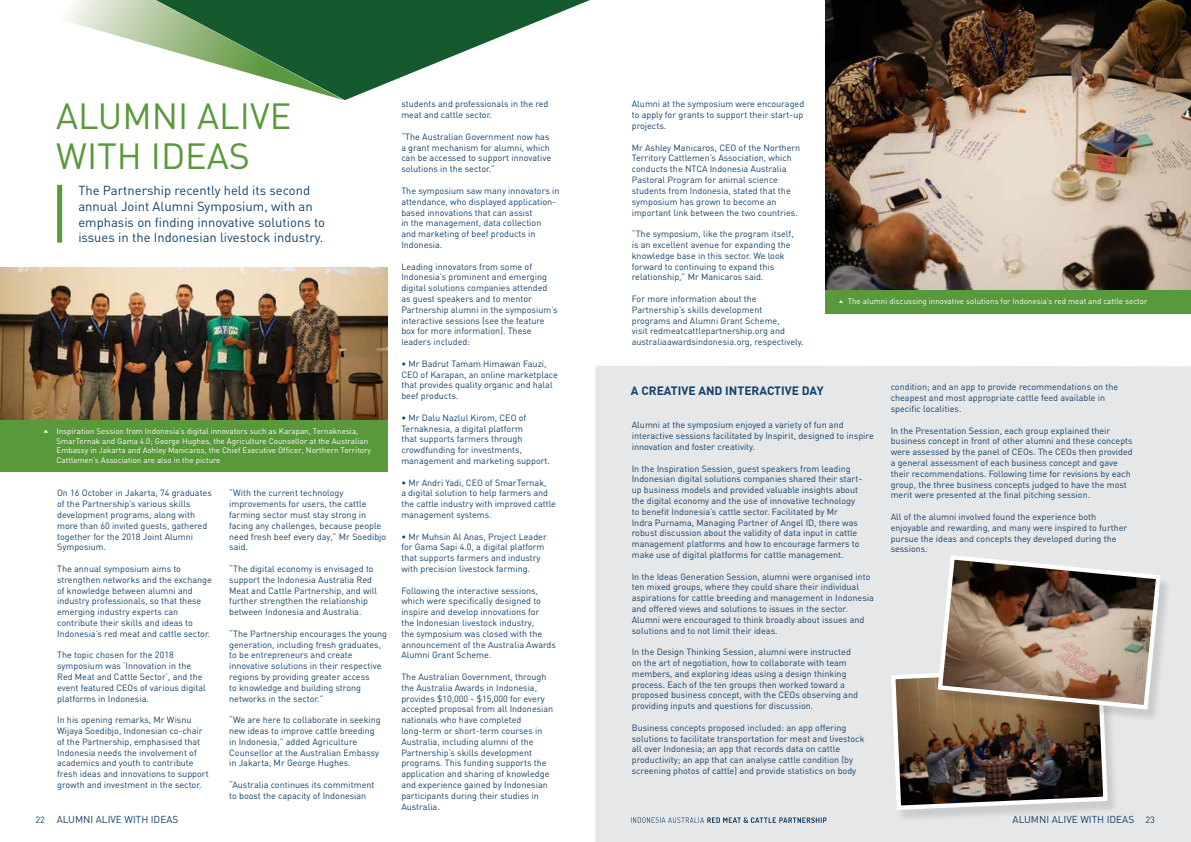
<style>
.page{position:relative;width:1191px;height:842px;background:#fff}
.page>*{position:absolute;margin:0;border:0;box-sizing:border-box;transform-origin:0 0}
.t1{font:36px/40px "DIN";color:#59983b}
.t2{font:13px/15.6px "DIN";color:#114069}
.t3{font:700 12px "DIN";color:#114069}
.t4{font:10px "DIN";color:#114069}
.t5{font:9px/10.8px "DIN";color:#114069}
.t6{font:8px/9.6px "DIN";color:#fff}
.s1{font-size:9px}
</style>
<div class="page">
<svg style="left:344px;top:0;width:246px;height:100px;fill:#15592e"></svg>
<svg style="left:65px;top:0;width:279px;height:100px"></svg>
<div style="left:0;top:420px;width:387px;height:52px;background:#59983b"></div>
<div style="left:595px;top:366px;width:596px;height:476px;background:#e6e7e8"></div>
<div style="left:57px;top:185px;width:5px;height:58px;background:#59983b"></div>
<img style="left:825px;top:0;width:366px;height:290px">
<div style="left:826px;top:290px;width:365px;height:24px;background:#59983b"></div>
<img style="left:0;top:267px;width:387px;height:153px">
<div style="left:892px;top:669px;width:226px;height:154px;background:#000;opacity:.12"></div>
<div style="left:938px;top:558px;width:233px;height:165px;background:#000;opacity:.12"></div>
<img style="left:888px;top:553px;width:274px;height:259px">
<svg style="left:631px;top:817px;width:195px;height:6px"></svg>
<h1 class="t1" style="left:56px;top:96px;width:236px">ALUMNI ALIVE<br>WITH IDEAS</h1>
<h2 class="t2" style="left:78px;top:183px;width:248px">The Partnership recently held its second annual Joint Alumni Symposium, with an emphasis on finding innovative solutions to issues in the Indonesian livestock industry.</h2>
<p class="t6" style="left:57px;top:426px;width:316px">Inspiration Session from Indonesia’s digital innovators such as Karapan, Ternaknesia, SmarTernak and Gama 4.0; George Hughes, the Agriculture Counsellor at the Australian Embassy in Jakarta and Ashley Manicaros, the Chief Executive Officer, Northern Territory Cattlemen’s Association are also in the picture</p>
<p class="t5" style="left:57px;top:487px;width:156px">On 16 October in Jakarta, 74 graduates of the Partnership’s various skills development programs, along with more than 60 invited guests, gathered together for the 2018 Joint Alumni<br>Symposium.</p>
<p class="t5" style="left:57px;top:563px;width:156px">The annual symposium aims to strengthen networks and the exchange of knowledge between alumni and industry professionals, so that these emerging industry experts can contribute their skills and ideas to Indonesia’s red meat and cattle sector.</p>
<p class="t5" style="left:57px;top:649px;width:150px">The topic chosen for the 2018 symposium was ‘Innovation in the<br>Red Meat and Cattle Sector’, and the event featured CEOs of various digital platforms in Indonesia.</p>
<p class="t5" style="left:57px;top:714px;width:153px">In his opening remarks, Mr Wisnu Wijaya Soedibjo, Indonesian co-chair of the Partnership, emphasised that Indonesia needs the involvement of academics and youth to contribute fresh ideas and innovations to support growth and investment in the sector.</p>
<p class="t5" style="left:229px;top:487px;width:159px">“With the current technology improvements for users, the cattle farming sector must stay strong in facing any challenges, because people need fresh beef every day,” Mr Soedibjo said.</p>
<p class="t5" style="left:229px;top:563px;width:149px">“The digital economy is envisaged to support the Indonesia Australia Red Meat and Cattle Partnership, and will further strengthen the relationship between Indonesia and Australia.</p>
<p class="t5" style="left:229px;top:628px;width:159px">“The Partnership encourages the young generation, including fresh graduates, to be entrepreneurs and create innovative solutions in their respective regions by providing greater access<br>to knowledge and building strong networks in the sector.”</p>
<p class="t5" style="left:229px;top:714px;width:153px">“We are here to collaborate in seeking new ideas to improve cattle breeding in Indonesia,” added Agriculture Counsellor at the Australian Embassy in Jakarta, Mr George Hughes.</p>
<p class="t5" style="left:229px;top:779px;width:147px">“Australia continues its commitment to boost the capacity of Indonesian</p>
<p class="t5" style="left:401px;top:99px;width:149px">students and professionals in the red meat and cattle sector.</p>
<p class="t5" style="left:401px;top:131px;width:151px">“The Australian Government now has a grant mechanism for alumni, which can be accessed to support innovative solutions in the sector.”</p>
<p class="t5" style="left:401px;top:185px;width:160px">The symposium saw many innovators in attendance, who displayed application&shy;based innovations that can assist<br>in the management, data collection<br>and marketing of beef products in<br>Indonesia.</p>
<p class="t5" style="left:401px;top:261px;width:158px">Leading innovators from some of Indonesia’s prominent and emerging digital solutions companies attended as guest speakers and to mentor Partnership alumni in the symposium’s interactive sessions (see the feature box for more information). These leaders included:</p>
<p class="t5" style="left:401px;top:358px;width:158px">• Mr Badrut Tamam Himawan Fauzi,<br>CEO of Karapan, an online marketplace that provides quality organic and halal beef products.</p>
<p class="t5" style="left:401px;top:412px;width:150px">• Mr Dalu Nazlul Kirom, CEO of<br>Ternaknesia, a digital platform<br>that supports farmers through crowdfunding for investments, management and marketing support.</p>
<p class="t5" style="left:401px;top:477px;width:156px">• Mr Andri Yadi, CEO of SmarTernak,<br>a digital solution to help farmers and the cattle industry with improved cattle management systems.</p>
<p class="t5" style="left:401px;top:531px;width:147px">• Mr Muhsin Al Anas, Project Leader for Gama Sapi 4.0, a digital platform that supports farmers and industry with precision livestock farming.</p>
<p class="t5" style="left:401px;top:585px;width:156px">Following the interactive sessions, which were specifically designed to inspire and develop innovations for<br>the Indonesian livestock industry,<br>the symposium was closed with the announcement of the Australia Awards Alumni Grant Scheme.</p>
<p class="t5" style="left:401px;top:671px;width:153px">The Australian Government, through the Australia Awards in Indonesia, provides $10,000 - $15,000 for every accepted proposal from all Indonesian nationals who have completed long-term or short-term courses in Australia, including alumni of the Partnership’s skills development programs. This funding supports the application and sharing of knowledge and experience gained by Indonesian participants during their studies in Australia.</p>
<p class="t5" style="left:632px;top:99px;width:174px;text-align:justify">Alumni at the symposium were encouraged to apply for grants to support their start-up projects.</p>
<p class="t5" style="left:632px;top:142px;width:170px">Mr Ashley Manicaros, CEO of the Northern Territory Cattlemen’s Association, which conducts the NTCA Indonesia Australia Pastoral Program for animal science students from Indonesia, stated that the symposium has grown to become an important link between the two countries.</p>
<p class="t5" style="left:632px;top:228px;width:163px">“The symposium, like the program itself, is an excellent avenue for expanding the knowledge base in this sector. We look forward to continuing to expand this relationship,” Mr Manicaros said.</p>
<p class="t5" style="left:632px;top:293px;width:173px">For more information about the Partnership’s skills development programs and Alumni Grant Scheme,<br>visit redmeatcattlepartnership.org and australiaawardsindonesia.org, respectively.</p>
<p class="t6" style="left:847px;top:296px;width:301px">The alumni discussing innovative solutions for Indonesia’s red meat and cattle sector</p>
<h3 class="t3" style="left:631px;top:383px;width:194px">A CREATIVE AND INTERACTIVE DAY</h3>
<p class="t5" style="left:632px;top:419px;width:243px">Alumni at the symposium enjoyed a variety of fun and interactive sessions facilitated by Inspirit, designed to inspire innovation and foster creativity.</p>
<p class="t5" style="left:632px;top:463px;width:232px">In the Inspiration Session, guest speakers from leading Indonesian digital solutions companies shared their start&shy;up business models and provided valuable insights about the digital economy and the use of innovative technology to benefit Indonesia’s cattle sector. Facilitated by Mr<br>Indra Purnama, Managing Partner of Angel ID, there was robust discussion about the validity of data input in cattle management platforms and how to encourage farmers to make use of digital platforms for cattle management.</p>
<p class="t5" style="left:632px;top:571px;width:243px">In the Ideas Generation Session, alumni were organised into ten mixed groups, where they could share their individual aspirations for cattle breeding and management in Indonesia and offered views and solutions to issues in the sector.<br>Alumni were encouraged to think broadly about issues and solutions and to not limit their ideas.</p>
<p class="t5" style="left:632px;top:646px;width:228px">In the Design Thinking Session, alumni were instructed on the art of negotiation, how to collaborate with team members, and exploring ideas using a design thinking process. Each of the ten groups then worked toward a proposed business concept, with the CEOs observing and providing inputs and questions for discussion.</p>
<p class="t5" style="left:632px;top:722px;width:234px">Business concepts proposed included: an app offering solutions to facilitate transportation for meat and livestock all over Indonesia; an app that records data on cattle productivity; an app that can analyse cattle condition (by screening photos of cattle) and provide statistics on body</p>
<p class="t5" style="left:890px;top:381px;width:229px">condition; and an app to provide recommendations on the cheapest and most appropriate cattle feed available in specific localities.</p>
<p class="t5" style="left:890px;top:425px;width:244px">In the Presentation Session, each group explained their business concept in front of other alumni and these concepts were assessed by the panel of CEOs. The CEOs then provided a general assessment of each business concept and gave their recommendations. Following time for revisions by each group, the three business concepts judged to have the most merit were presented at the final pitching session.</p>
<p class="t5" style="left:890px;top:511px;width:238px">All of the alumni involved found the experience both enjoyable and rewarding, and many were inspired to further pursue the ideas and concepts they developed during the sessions.</p>
<p class="t4" style="left:35px;top:813px;width:144px"><span class="s1">22</span> ALUMNI ALIVE WITH IDEAS</p>
<p class="t4" style="left:1012px;top:813px;width:144px">ALUMNI ALIVE WITH IDEAS <span class="s1">23</span></p>
</div>
